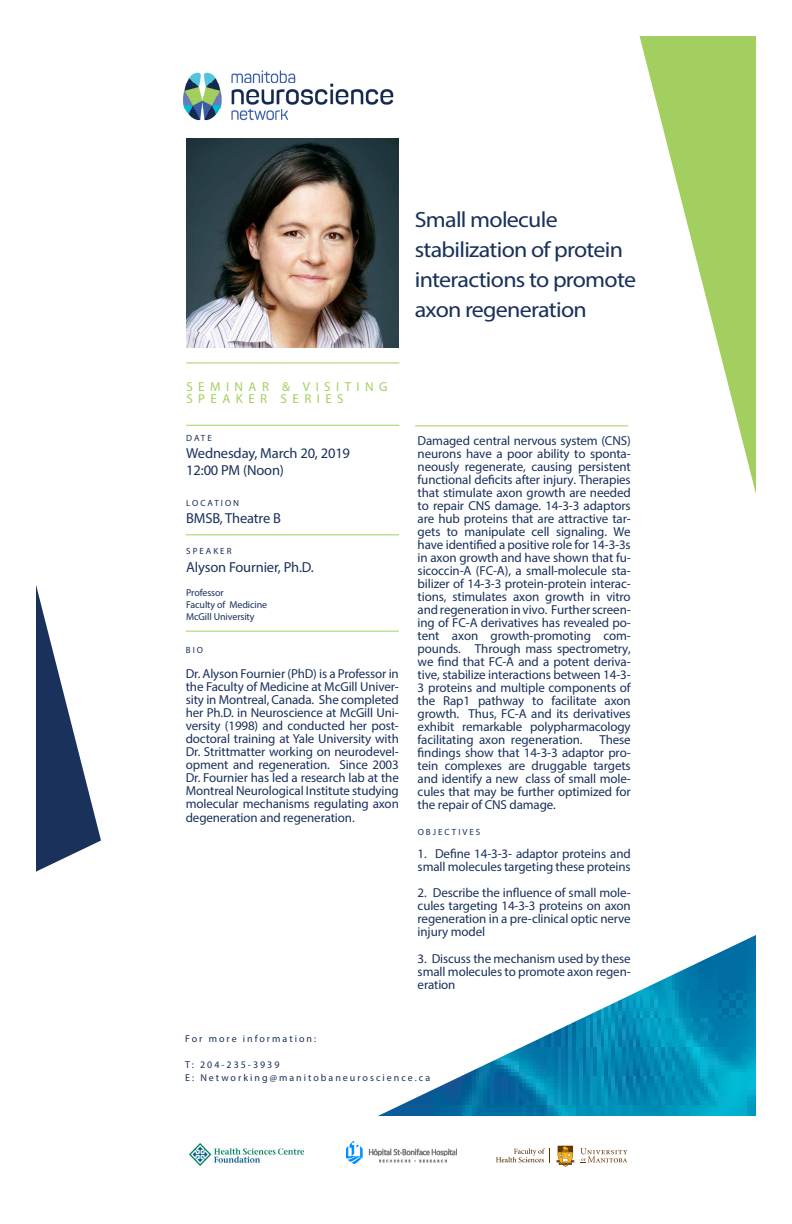
<style>
.page{position:relative;width:792px;height:1224px;background:#fff}
.page>*{position:absolute;margin:0;border:0;box-sizing:border-box;transform-origin:0 0}
.t1{font:22.1px/30px "Myriad Pro";letter-spacing:-.03em;color:#19315b;scale:1.09 1}
.t2{font:14.5px/17px "Myriad Pro";letter-spacing:-.01em;color:#19315b}
.t3{font:13px/13px "Myriad Pro";letter-spacing:-.01em;color:#19315b;text-align:justify}
.t4{font:13px/12px "Myriad Pro";letter-spacing:.42em;color:#a3cf60}
.t5{font:10px/13px "Myriad Pro";letter-spacing:.195em;color:#19315b}
.t6{font:10px/12px "Myriad Pro";letter-spacing:-.01em;color:#19315b}
.t7{font:9px "Myriad Pro";letter-spacing:.22em;color:#19315b}
</style>
<div class="page">
<img style="left:378px;top:935px;width:378px;height:181px">
<svg style="left:36px;top:585px;width:65px;height:287px"></svg>
<svg style="left:640px;top:36px;width:116px;height:458px"></svg>
<svg style="left:496px;top:1145px;width:131px;height:22px"></svg>
<img style="left:190px;top:1143px;width:114px;height:22px">
<img style="left:346px;top:1141px;width:111px;height:22px">
<hr style="left:186px;top:363px;width:213px;height:1px;background:#a3cf60">
<hr style="left:186px;top:425px;width:213px;height:1px;background:#a3cf60">
<hr style="left:415px;top:426px;width:213px;height:1px;background:#a3cf60">
<hr style="left:186px;top:535px;width:213px;height:1px;background:#a3cf60">
<img style="left:182px;top:70px;width:212px;height:51px">
<hr style="left:186px;top:631px;width:213px;height:1px;background:#a3cf60">
<img style="left:186px;top:139px;width:212px;height:208px">
<h1 class="t1" style="left:415px;top:204px;width:205px">Small molecule stabilization of protein interactions to promote axon regeneration</h1>
<p class="t4" style="left:186px;top:381px;width:203px">SEMINAR &amp; VISITING<br>SPEAKER SERIES</p>
<p class="t7" style="left:186px;top:432px;width:27px">DATE</p>
<p class="t2" style="left:186px;top:444px;width:165px">Wednesday, March 20, 2019<br>12:00 PM (Noon)</p>
<p class="t7" style="left:186px;top:497px;width:54px">LOCATION</p>
<p class="t2" style="left:186px;top:509px;width:96px">BMSB, Theatre B</p>
<p class="t7" style="left:186px;top:545px;width:47px">SPEAKER</p>
<p class="t2" style="left:186px;top:558px;width:129px">Alyson Fournier, Ph.D.</p>
<p class="t6" style="left:186px;top:586px;width:83px">Professor<br>Faculty of Medicine<br>McGill University</p>
<p class="t7" style="left:186px;top:644px;width:19px">BIO</p>
<p class="t3" style="left:186px;top:667px;width:215px">Dr. Alyson Fournier (PhD) is a Professor in the Faculty of Medicine at McGill Univer&shy;sity in Montreal, Canada. She completed her Ph.D. in Neuroscience at McGill Uni&shy;versity (1998) and conducted her post&shy;doctoral training at Yale University with Dr. Strittmatter working on neurodevel&shy;opment and regeneration. Since 2003<br>Dr. Fournier has led a research lab at the Montreal Neurological Institute studying molecular mechanisms regulating axon degeneration and regeneration.</p>
<p class="t3" style="left:418px;top:434px;width:215px">Damaged central nervous system (CNS) neurons have a poor ability to sponta&shy;neously regenerate, causing persistent functional deficits after injury. Therapies that stimulate axon growth are needed to repair CNS damage. 14-3-3 adaptors are hub proteins that are attractive tar&shy;gets to manipulate cell signaling. We have identified a positive role for 14-3-3s in axon growth and have shown that fu&shy;sicoccin-A (FC-A), a small-molecule sta&shy;bilizer of 14-3-3 protein-protein interac&shy;tions, stimulates axon growth in vitro and regeneration in vivo. Further screen&shy;ing of FC-A derivatives has revealed po&shy;tent axon growth-promoting com&shy;pounds. Through mass spectrometry, we find that FC-A and a potent deriva&shy;tive, stabilize interactions between 14-3- 3 proteins and multiple components of the Rap1 pathway to facilitate axon growth. Thus, FC-A and its derivatives exhibit remarkable polypharmacology facilitating axon regeneration.</p>
<p class="t3" style="left:418px;top:733px;width:215px;text-indent:182px">These findings show that 14-3-3 adaptor pro&shy;tein complexes are druggable targets and identify a new class of small mole&shy;cules that may be further optimized for the repair of CNS damage.</p>
<p class="t7" style="left:418px;top:826px;width:64px">OBJECTIVES</p>
<p class="t3" style="left:418px;top:847px;width:215px">1. Define 14-3-3- adaptor proteins and small molecules targeting these proteins</p>
<p class="t3" style="left:418px;top:886px;width:215px">2. Describe the influence of small mole&shy;cules targeting 14-3-3 proteins on axon regeneration in a pre-clinical optic nerve injury model</p>
<p class="t3" style="left:418px;top:952px;width:215px">3. Discuss the mechanism used by these small molecules to promote axon regen&shy;eration</p>
<p class="t5" style="left:185px;top:1032px;width:132px">For more information:</p>
<p class="t5" style="left:185px;top:1058px;width:246px">T: 204-235-3939<br>E: Networking@manitobaneuroscience.ca</p>
</div>
